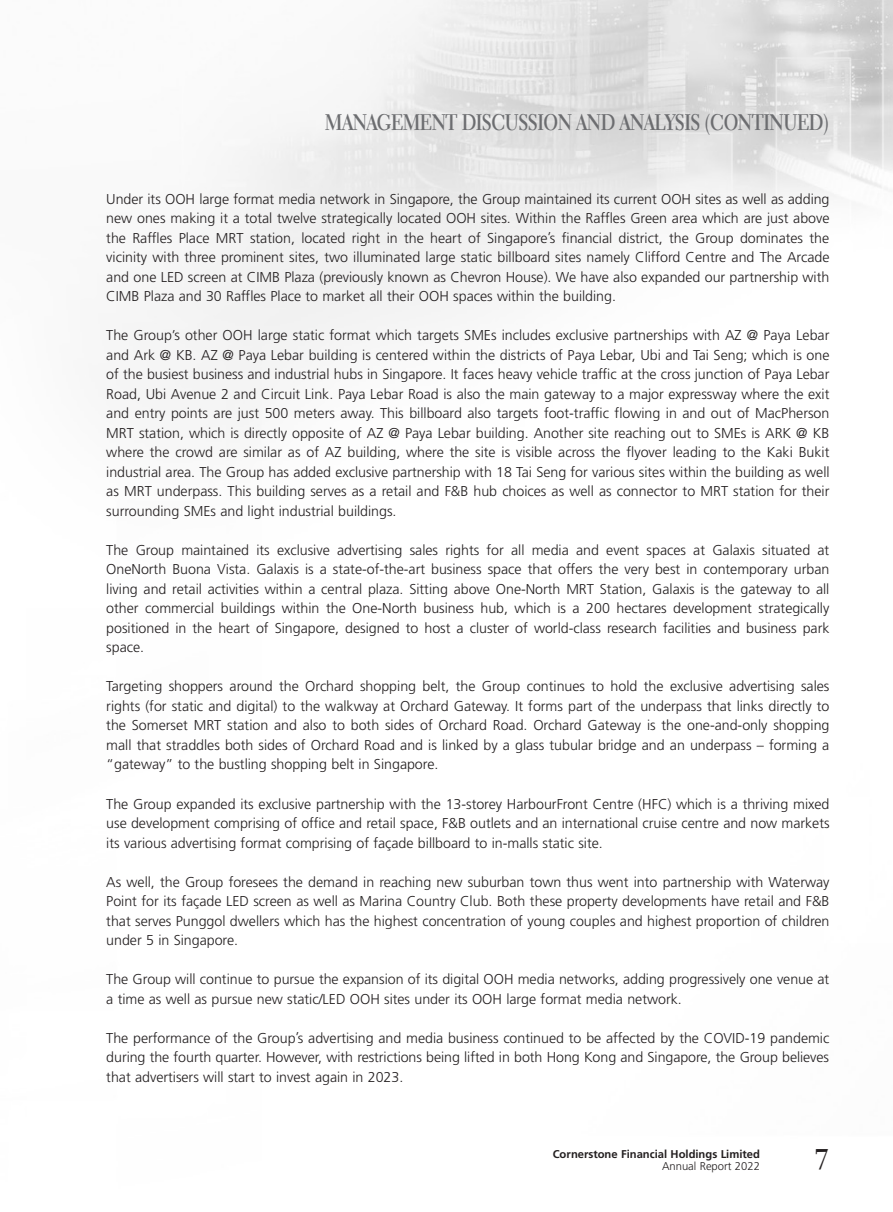
<style>
.page{position:relative;width:893px;height:1212px;background:#fff}
.page>*{position:absolute;margin:0;border:0;box-sizing:border-box;transform-origin:0 0}
.t1{font:700 28.5px "Electra LT Std";color:#231f20}
.t2{font:700 22.5px "Electra LT Std";letter-spacing:-.03em;color:#6c6d70;scale:.8 1}
.Body_Text{font:300 14.25px/19.5px "Frutiger LT Std";color:#231f20;text-align:justify}
.t3{font:700 11.25px "Frutiger LT Std";color:#231f20}
.t4{font:300 11.25px "Frutiger LT Std";color:#231f20}
</style>
<div class="page">
<img style="left:149px;top:0;width:744px;height:418px">
<h2 class="t2" style="left:325px;top:108px;width:632px">MANAGEMENT DISCUSSION AND ANALYSIS (CONTINUED)</h2>
<p class="Body_Text" style="left:106px;top:189px;width:725px">Under its OOH large format media network in Singapore, the Group maintained its current OOH sites as well as adding new ones making it a total twelve strategically located OOH sites. Within the Raffles Green area which are just above the Raffles Place MRT station, located right in the heart of Singapore’s financial district, the Group dominates the vicinity with three prominent sites, two illuminated large static billboard sites namely Clifford Centre and The Arcade and one LED screen at CIMB Plaza (previously known as Chevron House). We have also expanded our partnership with CIMB Plaza and 30 Raffles Place to market all their OOH spaces within the building.</p>
<p class="Body_Text" style="left:106px;top:326px;width:725px">The Group’s other OOH large static format which targets SMEs includes exclusive partnerships with AZ @ Paya Lebar and Ark @ KB. AZ @ Paya Lebar building is centered within the districts of Paya Lebar, Ubi and Tai Seng; which is one of the busiest business and industrial hubs in Singapore. It faces heavy vehicle traffic at the cross junction of Paya Lebar Road, Ubi Avenue 2 and Circuit Link. Paya Lebar Road is also the main gateway to a major expressway where the exit and entry points are just 500 meters away. This billboard also targets foot-traffic flowing in and out of MacPherson MRT station, which is directly opposite of AZ @ Paya Lebar building. Another site reaching out to SMEs is ARK @ KB where the crowd are similar as of AZ building, where the site is visible across the flyover leading to the Kaki Bukit industrial area. The Group has added exclusive partnership with 18 Tai Seng for various sites within the building as well as MRT underpass. This building serves as a retail and F&amp;B hub choices as well as connector to MRT station for their surrounding SMEs and light industrial buildings.</p>
<p class="Body_Text" style="left:106px;top:540px;width:725px">The Group maintained its exclusive advertising sales rights for all media and event spaces at Galaxis situated at OneNorth Buona Vista. Galaxis is a state-of-the-art business space that offers the very best in contemporary urban living and retail activities within a central plaza. Sitting above One-North MRT Station, Galaxis is the gateway to all other commercial buildings within the One-North business hub, which is a 200 hectares development strategically positioned in the heart of Singapore, designed to host a cluster of world-class research facilities and business park space.</p>
<p class="Body_Text" style="left:106px;top:677px;width:725px">Targeting shoppers around the Orchard shopping belt, the Group continues to hold the exclusive advertising sales rights (for static and digital) to the walkway at Orchard Gateway. It forms part of the underpass that links directly to the Somerset MRT station and also to both sides of Orchard Road. Orchard Gateway is the one-and-only shopping mall that straddles both sides of Orchard Road and is linked by a glass tubular bridge and an underpass – forming a “gateway” to the bustling shopping belt in Singapore.</p>
<p class="Body_Text" style="left:106px;top:794px;width:725px">The Group expanded its exclusive partnership with the 13-storey HarbourFront Centre (HFC) which is a thriving mixed use development comprising of office and retail space, F&amp;B outlets and an international cruise centre and now markets its various advertising format comprising of façade billboard to in-malls static site.</p>
<p class="Body_Text" style="left:106px;top:872px;width:725px">As well, the Group foresees the demand in reaching new suburban town thus went into partnership with Waterway Point for its façade LED screen as well as Marina Country Club. Both these property developments have retail and F&amp;B that serves Punggol dwellers which has the highest concentration of young couples and highest proportion of children under 5 in Singapore.</p>
<p class="Body_Text" style="left:106px;top:969px;width:724px">The Group will continue to pursue the expansion of its digital OOH media networks, adding progressively one venue at a time as well as pursue new static/LED OOH sites under its OOH large format media network.</p>
<p class="Body_Text" style="left:106px;top:1028px;width:725px">The performance of the Group’s advertising and media business continued to be affected by the COVID-19 pandemic during the fourth quarter. However, with restrictions being lifted in both Hong Kong and Singapore, the Group believes that advertisers will start to invest again in 2023.</p>
<p class="t3" style="left:553px;top:1147px;width:209px">Cornerstone Financial Holdings Limited</p>
<p class="t4" style="left:662px;top:1159px;width:99px">Annual Report 2022</p>
<h1 class="t1" style="left:814px;top:1141px;width:16px">7</h1>
</div>
